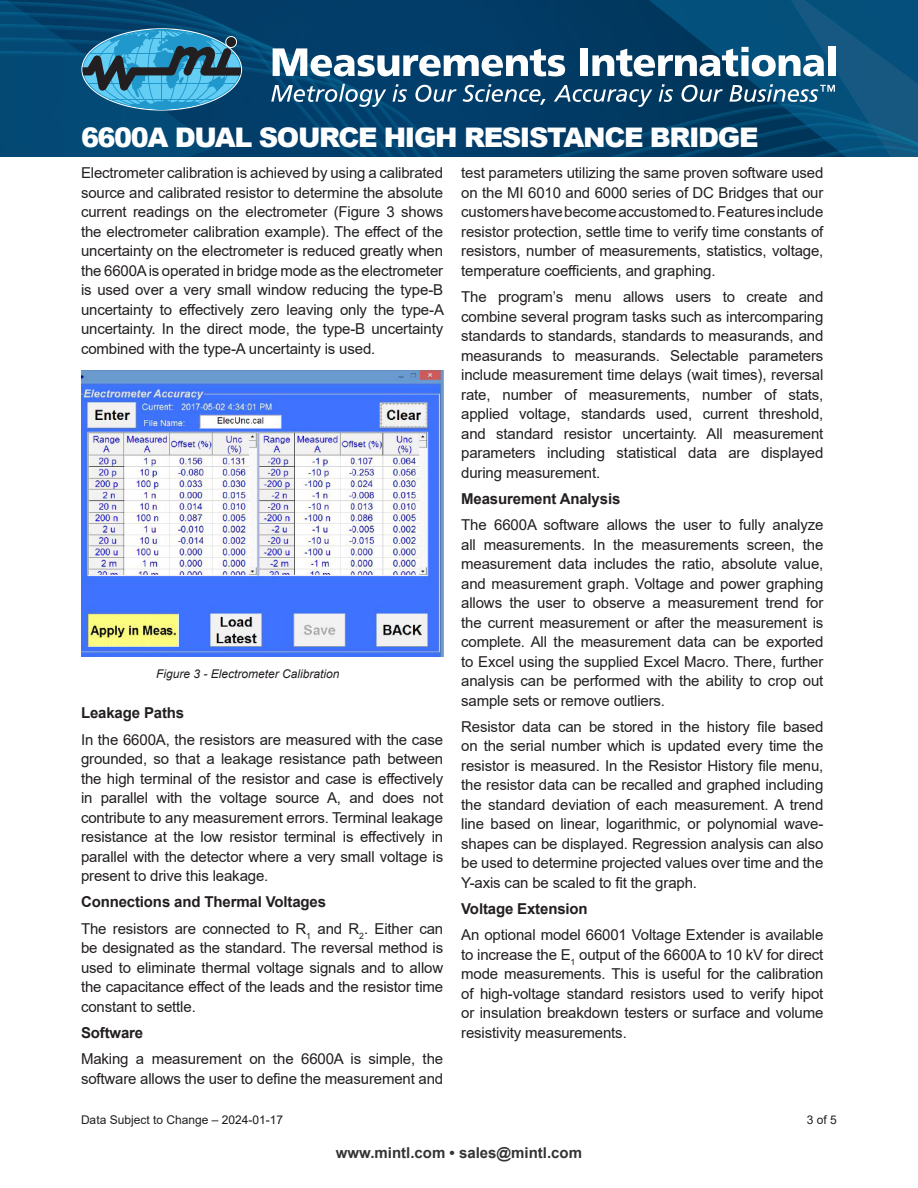
<style>
.page{position:relative;width:918px;height:1188px;background:#fff}
.page>*{position:absolute;margin:0;border:0;box-sizing:border-box;transform-origin:0 0}
.t1{font:900 27px "Arial";letter-spacing:-.05em;color:#fff}
.t2{font:15px/19.5px "Arial";letter-spacing:-.01em;color:#231f20;text-align:justify}
.t3{font:700 15px "Arial";letter-spacing:-.01em;color:#231f20}
.t4{font:700 15px "Arial";color:#353434}
.t5{font:12px "Arial";color:#231f20}
.t6{font:italic 12px "Arial";color:#231f20}
.s1{color:#191718}
</style>
<div class="page">
<svg style="left:0;top:0;width:918px;height:157px;background:#03436e"></svg>
<svg style="left:82px;top:29px;width:159px;height:81px;background:#3683a6"></svg>
<svg style="left:273px;top:48px;width:292px;height:28px"></svg>
<div style="left:581px;top:48px;width:7px;height:28px;background:#fff"></div>
<svg style="left:592px;top:47px;width:232px;height:29px"></svg>
<div style="left:828px;top:46px;width:7px;height:30px;background:#fff"></div>
<svg style="left:271px;top:84px;width:115px;height:23px;background:#407193"></svg>
<svg style="left:393px;top:84px;width:14px;height:18px"></svg>
<svg style="left:415px;top:85px;width:42px;height:17px"></svg>
<svg style="left:463px;top:84px;width:83px;height:21px;background:#3d6a8b"></svg>
<svg style="left:554px;top:85px;width:98px;height:22px;background:#376484"></svg>
<svg style="left:659px;top:84px;width:14px;height:18px"></svg>
<svg style="left:682px;top:85px;width:41px;height:17px"></svg>
<svg style="left:729px;top:84px;width:106px;height:18px"></svg>
<img style="left:81px;top:371px;width:362px;height:286px">
<p class="t1" style="left:81px;top:118px;width:679px">6600A DUAL SOURCE HIGH RESISTANCE BRIDGE</p>
<p class="t2" style="left:81px;top:163px;width:365px">Electrometer calibration is achieved by using a calibrated source and calibrated resistor to determine the absolute current readings on the electrometer (Figure 3 shows the electrometer calibration example). The effect of the uncertainty on the electrometer is reduced greatly when the 6600A is operated in bridge mode as the electrometer is used over a very small window reducing the type-B uncertainty to effectively zero leaving only the type-A uncertainty. In the direct mode, the type-B uncertainty combined with the type-A uncertainty is used.</p>
<p class="t6" style="left:156px;top:666px;width:185px">Figure 3 - Electrometer Calibration</p>
<p class="t3" style="left:81px;top:702px;width:105px">Leakage Paths</p>
<p class="t2" style="left:81px;top:729px;width:364px">In the 6600A, the resistors are measured with the case grounded, so that a leakage resistance path between the high terminal of the resistor and case is effectively in parallel with the voltage source A, and does not contribute to any measurement errors. Terminal leakage resistance at the low resistor terminal is effectively in parallel with the detector where a very small voltage is present to drive this leakage.</p>
<p class="t3" style="left:81px;top:891px;width:247px">Connections and Thermal Voltages</p>
<p class="t2" style="left:81px;top:918px;width:364px">The resistors are connected to R<sub>1</sub> and R<sub>2</sub>. Either can be designated as the standard. The reversal method is used to eliminate thermal voltage signals and to allow the capacitance effect of the leads and the resistor time constant to settle.</p>
<p class="t3" style="left:81px;top:1022px;width:64px">Software</p>
<p class="t2" style="left:81px;top:1049px;width:364px">Making a measurement on the 6600A is simple, the software allows the user to define the measurement and</p>
<p class="t2" style="left:461px;top:163px;width:364px">test parameters utilizing the same proven software used on the MI 6010 and 6000 series of DC Bridges that our customers have become accustomed to. Features include resistor protection, settle time to verify time constants of resistors, number of measurements, statistics, voltage, temperature coefficients, and graphing.</p>
<p class="t2" style="left:461px;top:287px;width:364px">The program’s menu allows users to create and combine several program tasks such as intercomparing standards to standards, standards to measurands, and measurands to measurands. Selectable parameters include measurement time delays (wait times), reversal rate, number of measurements, number of stats, applied voltage, standards used, current threshold, and standard resistor uncertainty. All measurement parameters including statistical data are displayed during measurement.</p>
<p class="t3" style="left:461px;top:488px;width:161px">Measurement Analysis</p>
<p class="t2" style="left:461px;top:515px;width:364px">The 6600A software allows the user to fully analyze all measurements. In the measurements screen, the measurement data includes the ratio, absolute value, and measurement graph. Voltage and power graphing allows the user to observe a measurement trend for the current measurement or after the measurement is complete. All the measurement data can be exported to Excel using the supplied Excel Macro. There, further analysis can be performed with the ability to crop out sample sets or remove outliers.</p>
<p class="t2" style="left:461px;top:717px;width:364px">Resistor data can be stored in the history file based on the serial number which is updated every time the resistor is measured. In the Resistor History file menu, the resistor data can be recalled and graphed including the standard deviation of each measurement. A trend line based on linear, logarithmic, or polynomial wave&shy;shapes can be displayed. Regression analysis can also be used to determine projected values over time and the Y-axis can be scaled to fit the graph.</p>
<p class="t3" style="left:461px;top:898px;width:128px">Voltage Extension</p>
<p class="t2" style="left:461px;top:925px;width:364px">An optional model 66001 Voltage Extender is available to increase the E<sub>1</sub> output of the 6600A to 10 kV for direct mode measurements. This is useful for the calibration of high-voltage standard resistors used to verify hipot or insulation breakdown testers or surface and volume resistivity measurements.</p>
<p class="t5" style="left:81px;top:1112px;width:204px">Data Subject to Change <span class="s1">– 2024-01-17</span></p>
<p class="t5" style="left:807px;top:1112px;width:32px">3 of 5</p>
<p class="t4" style="left:336px;top:1142px;width:248px">www.mintl.com • sales@mintl.com</p>
</div>
